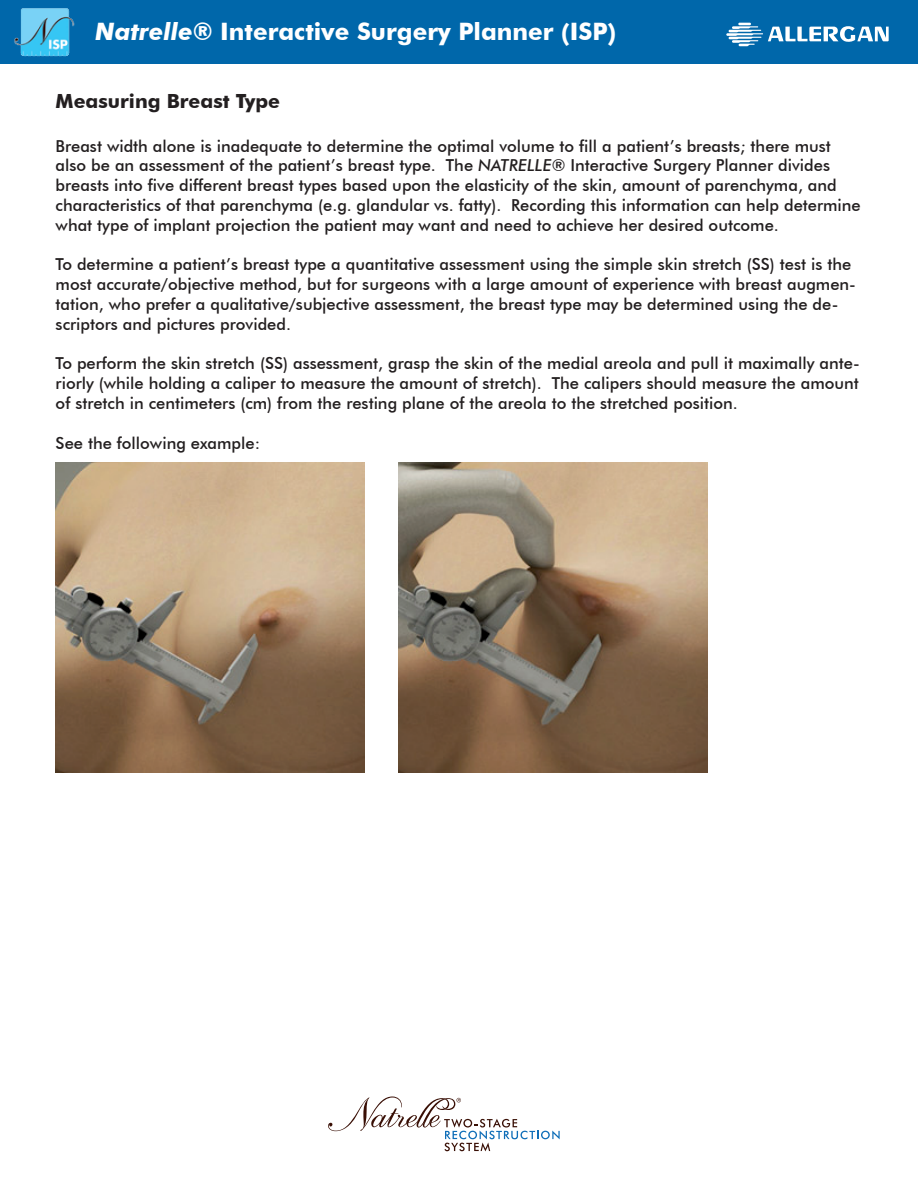
<style>
.page{position:relative;width:918px;height:1188px;background:#fff}
.page>*{position:absolute;margin:0;border:0;box-sizing:border-box;transform-origin:0 0}
.t1{font:700 24px "Futura BT";color:#fff}
.t2{font:700 19.5px "Futura BT";color:#231f20}
.t3{font:500 16.5px/19.8px "Futura BT";color:#231f20}
.s1{font-style:italic}
</style>
<div class="page">
<div style="left:0;top:0;width:918px;height:64px;background:#0067aa"></div>
<svg style="left:726px;top:23px;width:163px;height:23px"></svg>
<img style="left:14px;top:8px;width:61px;height:49px">
<svg style="left:328px;top:1097px;width:232px;height:54px"></svg>
<img style="left:55px;top:463px;width:309px;height:309px">
<img style="left:398px;top:463px;width:310px;height:309px">
<h1 class="t1" style="left:95px;top:17px;width:523px"><span class="s1">Natrelle</span>® Interactive Surgery Planner (ISP)</h1>
<p class="t2" style="left:56px;top:90px;width:226px">Measuring Breast Type</p>
<p class="t3" style="left:56px;top:136px;width:807px">Breast width alone is inadequate to determine the optimal volume to fill a patient’s breasts; there must also be an assessment of the patient’s breast type. The <span class="s1">NATRELLE</span>® Interactive Surgery Planner divides breasts into five different breast types based upon the elasticity of the skin, amount of parenchyma, and characteristics of that parenchyma (e.g. glandular vs. fatty). Recording this information can help determine what type of implant projection the patient may want and need to achieve her desired outcome.</p>
<p class="t3" style="left:56px;top:254px;width:802px">To determine a patient’s breast type a quantitative assessment using the simple skin stretch (SS) test is the most accurate/objective method, but for surgeons with a large amount of experience with breast augmen&shy;tation, who prefer a qualitative/subjective assessment, the breast type may be determined using the de&shy;scriptors and pictures provided.</p>
<p class="t3" style="left:56px;top:353px;width:806px;text-align:justify">To perform the skin stretch (SS) assessment, grasp the skin of the medial areola and pull it maximally ante&shy;riorly (while holding a caliper to measure the amount of stretch). The calipers should measure the amount of stretch in centimeters (cm) from the resting plane of the areola to the stretched position.</p>
<p class="t3" style="left:56px;top:433px;width:206px">See the following example:</p>
</div>
